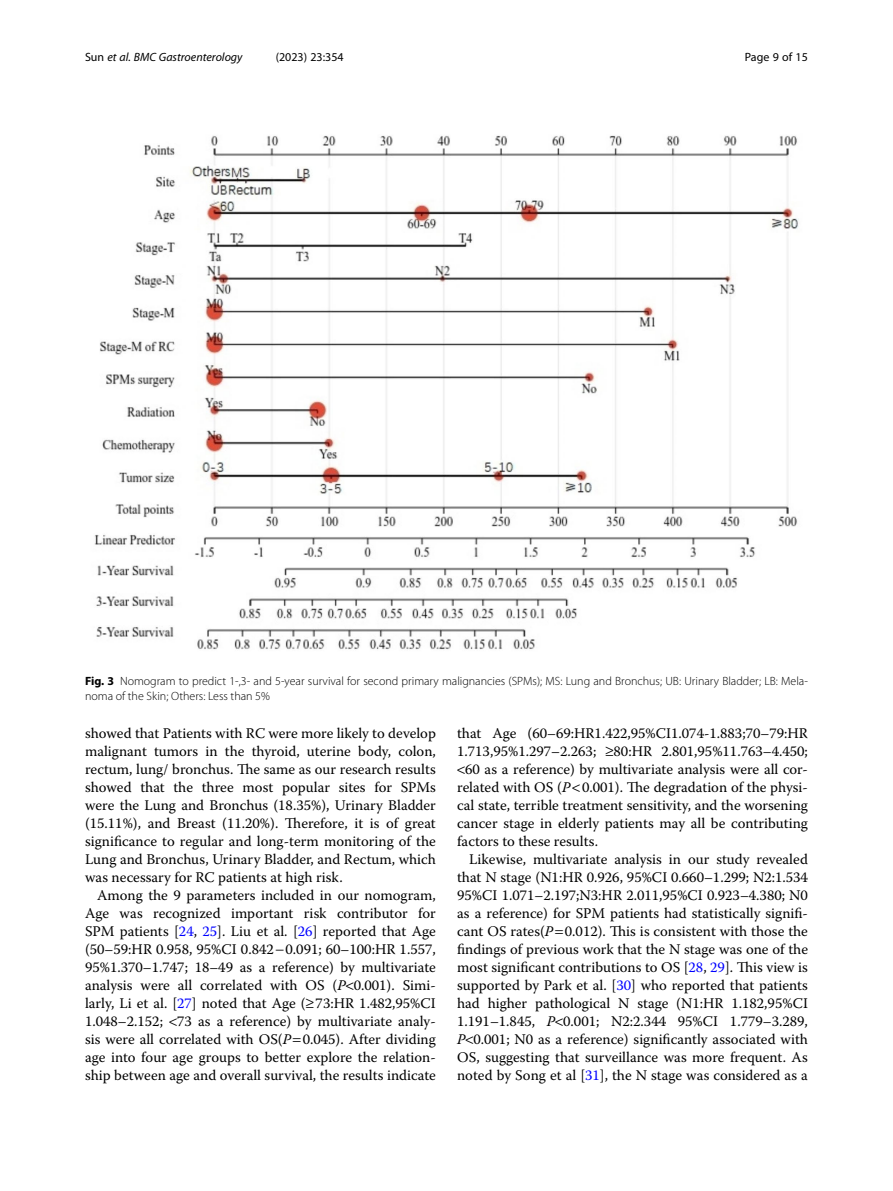
<style>
.page{position:relative;width:893px;height:1191px;background:#fff}
.page>*{position:absolute;margin:0;border:0;box-sizing:border-box;transform-origin:0 0}
.Body_Text_Indent{font:14.7px/18px "Warnock Pro";color:#000;text-align:justify}
.Figure_Caption{font:300 12px/15px "Myriad Pro";color:#000}
.t1{font:italic 12px "Myriad Pro";color:#000}
.t2{font:12px "Myriad Pro";color:#000}
.s1{font-style:normal}
.s2{font-weight:700}
.s3{color:#00f}
.s4{font-style:italic}
</style>
<div class="page">
<img style="left:94px;top:135px;width:705px;height:515px">
<p class="t1" style="left:85px;top:50px;width:159px"><span class="s1">Sun</span> et al. BMC Gastroenterology</p>
<p class="t2" style="left:276px;top:50px;width:70px">(2023) 23:354</p>
<p class="t2" style="left:745px;top:50px;width:65px">Page 9 of 15</p>
<p class="Figure_Caption" style="left:85px;top:674px;width:724px"><span class="s2">Fig. 3</span> Nomogram to predict 1-,3- and 5-year survival for second primary malignancies (SPMs); MS: Lung and Bronchus; UB: Urinary Bladder; LB: Mela&shy;noma of the Skin; Others: Less than 5%</p>
<p class="Body_Text_Indent" style="left:85px;top:724px;width:352px">showed that Patients with RC were more likely to develop malignant tumors in the thyroid, uterine body, colon, rectum, lung/ bronchus. The same as our research results showed that the three most popular sites for SPMs were the Lung and Bronchus (18.35%), Urinary Bladder (15.11%), and Breast (11.20%). Therefore, it is of great significance to regular and long-term monitoring of the Lung and Bronchus, Urinary Bladder, and Rectum, which was necessary for RC patients at high risk.</p>
<p class="Body_Text_Indent" style="left:85px;top:886px;width:352px;text-indent:12px">Among the 9 parameters included in our nomogram, Age was recognized important risk contributor for SPM patients [<span class="s3">24</span>, <span class="s3">25</span>]. Liu et al. [<span class="s3">26</span>] reported that Age (50–59:HR 0.958, 95%CI 0.842−0.091; 60–100:HR 1.557, 95%1.370–1.747; 18–49 as a reference) by multivariate analysis were all correlated with OS (<span class="s4">P</span> 0.001). Simi&shy;larly, Li et al. [<span class="s3">27</span>] noted that Age (≥73:HR 1.482,95%CI 1.048–2.152; 73 as a reference) by multivariate analy&shy;sis were all correlated with OS(<span class="s4">P</span> 0.045). After dividing age into four age groups to better explore the relation&shy;ship between age and overall survival, the results indicate</p>
<p class="Body_Text_Indent" style="left:457px;top:724px;width:352px">that Age (60–69:HR1.422,95%CI1.074-1.883;70–79:HR</p>
<p class="Body_Text_Indent" style="left:457px;top:742px;width:352px">1.713,95%1.297–2.263; ≥80:HR 2.801,95%11.763–4.450;</p>
<p class="Body_Text_Indent" style="left:465px;top:760px;width:344px">60 as a reference) by multivariate analysis were all cor-</p>
<p class="Body_Text_Indent" style="left:457px;top:778px;width:352px">related with OS (<span class="s4">P</span> 0.001). The degradation of the physi-</p>
<p class="Body_Text_Indent" style="left:457px;top:796px;width:352px">cal state, terrible treatment sensitivity, and the worsening</p>
<p class="Body_Text_Indent" style="left:457px;top:814px;width:352px">cancer stage in elderly patients may all be contributing</p>
<p class="Body_Text_Indent" style="left:457px;top:832px;width:143px">factors to these results.</p>
<p class="Body_Text_Indent" style="left:457px;top:850px;width:352px;text-indent:12px">Likewise, multivariate analysis in our study revealed that N stage (N1:HR 0.926, 95%CI 0.660–1.299; N2:1.534<br>95%CI 1.071–2.197;N3:HR 2.011,95%CI 0.923–4.380; N0 as a reference) for SPM patients had statistically signifi&shy;cant OS rates(<span class="s4">P</span> 0.012). This is consistent with those the findings of previous work that the N stage was one of the most significant contributions to OS [<span class="s3">28</span>, <span class="s3">29</span>]. This view is supported by Park et al. [<span class="s3">30</span>] who reported that patients had higher pathological N stage (N1:HR 1.182,95%CI 1.191–1.845, <span class="s4">P</span> 0.001; N2:2.344 95%CI 1.779–3.289, <span class="s4">P</span> 0.001; N0 as a reference) significantly associated with OS, suggesting that surveillance was more frequent. As noted by Song et al [<span class="s3">31</span>], the N stage was considered as a</p>
</div>
